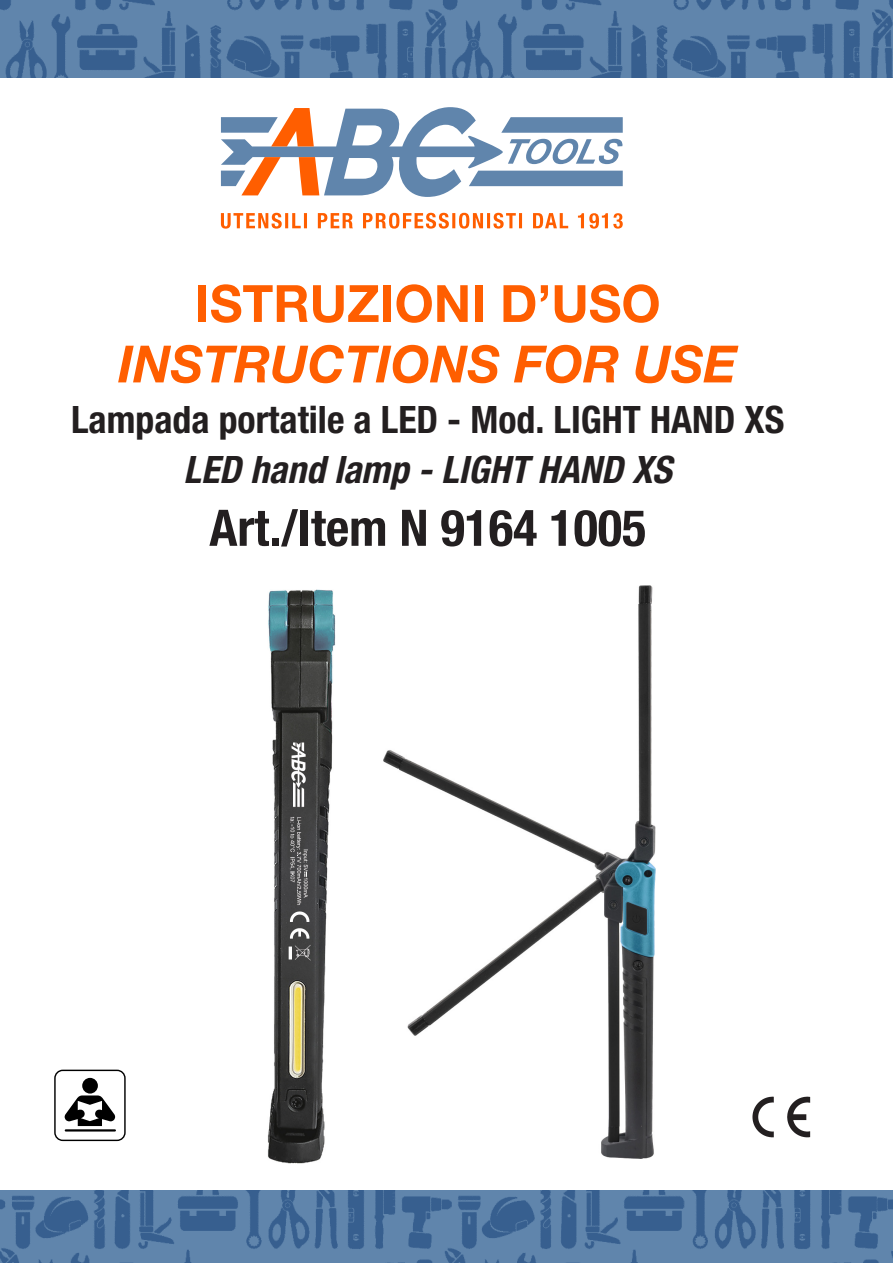
<style>
.page{position:relative;width:893px;height:1263px;background:#fff}
.page>*{position:absolute;margin:0;border:0;box-sizing:border-box;transform-origin:0 0}
.t1{font:italic 700 51.45px "Helvetica Amos";color:#ff5e00}
.t2{font:700 51.45px "Helvetica Amos";color:#ff5e00}
.t3{font:700 50.4px "Helvetica Amos Cond";color:#231f20}
.t4{font:700 37.8px "Helvetica Amos Cond";color:#231f20}
.t5{font:italic 700 37.8px "Helvetica Amos Cond";color:#231f20}
</style>
<div class="page">
<svg style="left:54px;top:1070px;width:72px;height:71px"></svg>
<div style="left:56px;top:1071px;width:68px;height:69px;background:#fff;border-radius:7px"></div>
<div style="left:82px;top:1078px;width:16px;height:15px;background:#000;border-radius:50%"></div>
<svg style="left:65px;top:1095px;width:50px;height:31px"></svg>
<hr style="left:65px;top:1129px;width:51px;height:2px;background:#000">
<img style="left:753px;top:1096px;width:58px;height:41px">
<img style="left:0;top:0;width:893px;height:77px">
<img style="left:0;top:1191px;width:893px;height:72px">
<svg style="left:221px;top:107px;width:402px;height:90px"></svg>
<svg style="left:221px;top:213px;width:402px;height:16px"></svg>
<img style="left:267px;top:589px;width:69px;height:574px">
<img style="left:384px;top:585px;width:271px;height:573px">
<p class="t2" style="left:195px;top:274px;width:467px">ISTRUZIONI D’USO</p>
<p class="t1" style="left:118px;top:335px;width:620px">INSTRUCTIONS FOR USE</p>
<p class="t4" style="left:71px;top:398px;width:715px">Lampada portatile a LED - Mod. LIGHT HAND XS</p>
<p class="t5" style="left:184px;top:448px;width:490px">LED hand lamp - LIGHT HAND XS</p>
<p class="t3" style="left:209px;top:499px;width:438px">Art./Item N 9164 1005</p>
</div>
